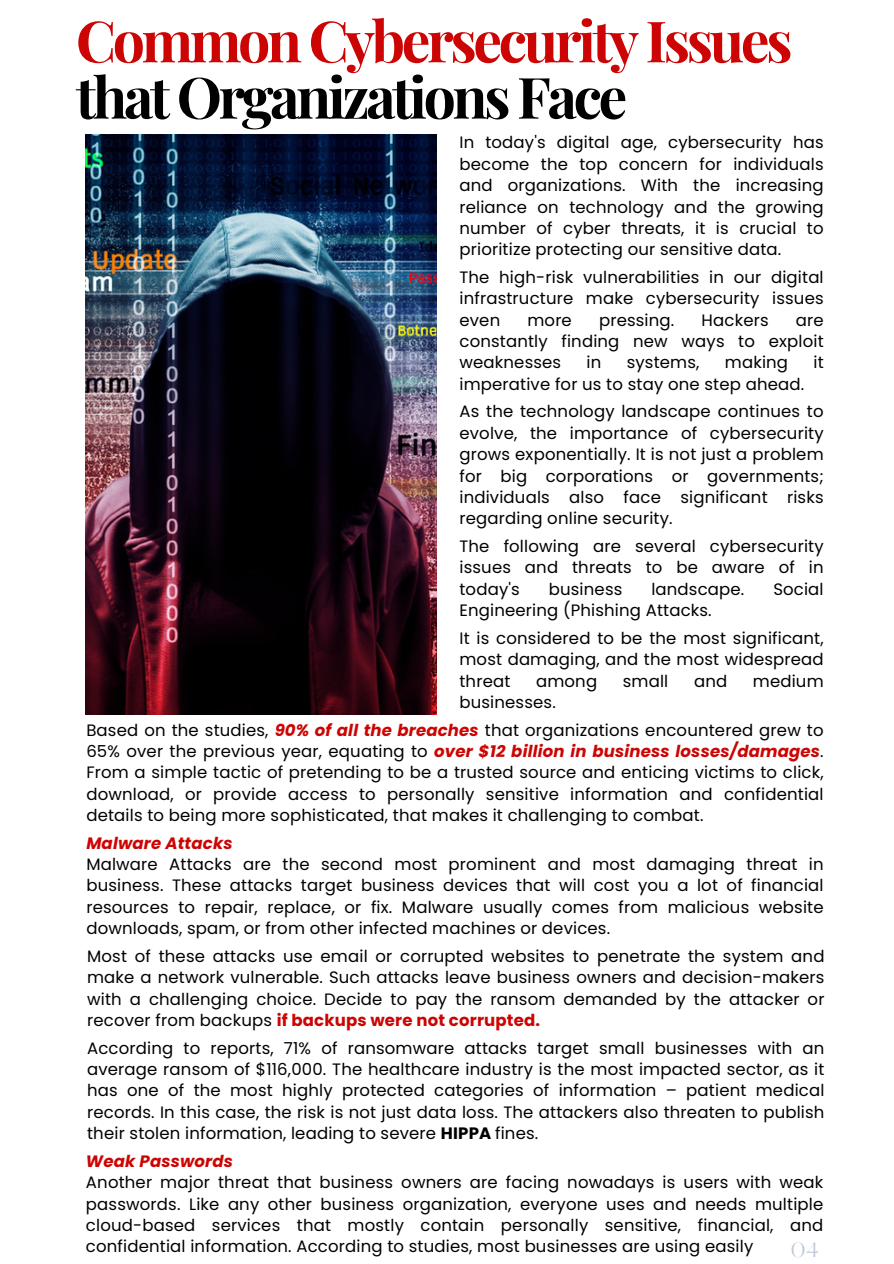
<style>
.page{position:relative;width:894px;height:1264px;background:#fff}
.page>*{position:absolute;margin:0;border:0;box-sizing:border-box;transform-origin:0 0}
.t1{font:700 57px "Playfair Display";letter-spacing:-.06em;color:#cc0504}
.t2{font:700 57px "Playfair Display";letter-spacing:-.06em;color:#000}
.t3{font:18px "Hatton";color:#bec9d9}
.t4{font:16.5px/21.3px "Poppins";letter-spacing:.01em;color:#000;text-align:justify}
.t5{font:italic 700 16.5px "Poppins";letter-spacing:.01em;color:#cc0504}
.s1{font-weight:700;font-style:italic;color:#cc0504}
.s2{font-weight:700;color:#cc0504}
.s3{font-weight:700}
</style>
<div class="page">
<img style="left:86px;top:134px;width:350px;height:580px">
<p class="t1" style="left:76px;top:1px;width:718px">Common Cybersecurity Issues</p>
<p class="t2" style="left:76px;top:57px;width:552px">that Organizations Face</p>
<p class="t4" style="left:459px;top:132px;width:365px">In today's digital age, cybersecurity has become the top concern for individuals and organizations. With the increasing reliance on technology and the growing number of cyber threats, it is crucial to prioritize protecting our sensitive data.</p>
<p class="t4" style="left:459px;top:266px;width:365px">The high-risk vulnerabilities in our digital infrastructure make cybersecurity issues even</p>
<p class="t4" style="left:527px;top:309px;width:46px">more</p>
<p class="t4" style="left:599px;top:309px;width:77px">pressing.</p>
<p class="t4" style="left:701px;top:309px;width:69px">Hackers</p>
<p class="t4" style="left:459px;top:309px;width:365px;text-indent:336px">are constantly finding new ways to exploit weaknesses</p>
<p class="t4" style="left:586px;top:352px;width:16px">in</p>
<p class="t4" style="left:626px;top:352px;width:74px">systems,</p>
<p class="t4" style="left:724px;top:352px;width:65px">making</p>
<p class="t4" style="left:813px;top:352px;width:12px">it</p>
<p class="t4" style="left:459px;top:373px;width:346px">imperative for us to stay one step ahead.</p>
<p class="t4" style="left:459px;top:401px;width:365px">As the technology landscape continues to evolve, the importance of cybersecurity grows exponentially. It is not just a problem for big corporations or governments; individuals also face significant risks regarding online security.</p>
<p class="t4" style="left:459px;top:535px;width:365px">The following are several cybersecurity issues and threats to be aware of in today's</p>
<p class="t4" style="left:548px;top:578px;width:75px">business</p>
<p class="t4" style="left:651px;top:578px;width:94px">landscape.</p>
<p class="t4" style="left:773px;top:578px;width:52px">Social</p>
<p class="t4" style="left:459px;top:599px;width:254px">Engineering (Phishing Attacks.</p>
<p class="t4" style="left:459px;top:627px;width:365px">It is considered to be the most significant, most damaging, and the most widespread threat</p>
<p class="t4" style="left:536px;top:670px;width:63px">among</p>
<p class="t4" style="left:622px;top:670px;width:47px">small</p>
<p class="t4" style="left:693px;top:670px;width:35px">and</p>
<p class="t4" style="left:752px;top:670px;width:72px">medium</p>
<p class="t4" style="left:459px;top:691px;width:98px">businesses.</p>
<p class="t4" style="left:86px;top:719px;width:738px">Based on the studies, <span class="s1">90% of all the breaches</span> that organizations encountered grew to 65% over the previous year, equating to <span class="s1">over $12 billion in business losses/damages</span>.<br>From a simple tactic of pretending to be a trusted source and enticing victims to click, download, or provide access to personally sensitive information and confidential details to being more sophisticated, that makes it challenging to combat.</p>
<p class="t5" style="left:86px;top:831px;width:148px">Malware Attacks</p>
<p class="t4" style="left:86px;top:853px;width:738px">Malware Attacks are the second most prominent and most damaging threat in business. These attacks target business devices that will cost you a lot of financial resources to repair, replace, or fix. Malware usually comes from malicious website downloads, spam, or from other infected machines or devices.</p>
<p class="t4" style="left:87px;top:945px;width:738px">Most of these attacks use email or corrupted websites to penetrate the system and make a network vulnerable. Such attacks leave business owners and decision-makers with a challenging choice. Decide to pay the ransom demanded by the attacker or recover from backups <span class="s2">if backups were not corrupted.</span></p>
<p class="t4" style="left:87px;top:1037px;width:738px">According to reports, 71% of ransomware attacks target small businesses with an average ransom of $116,000. The healthcare industry is the most impacted sector, as it has one of the most highly protected categories of information – patient medical records. In this case, the risk is not just data loss. The attackers also threaten to publish their stolen information, leading to severe <span class="s3">HIPPA</span> fines.</p>
<p class="t5" style="left:86px;top:1149px;width:148px">Weak Passwords</p>
<p class="t4" style="left:86px;top:1171px;width:738px">Another major threat that business owners are facing nowadays is users with weak passwords. Like any other business organization, everyone uses and needs multiple cloud-based services that mostly contain personally sensitive, financial, and confidential information. According to studies, most businesses are using easily</p>
<p class="t3" style="left:790px;top:1241px;width:30px">04</p>
</div>
